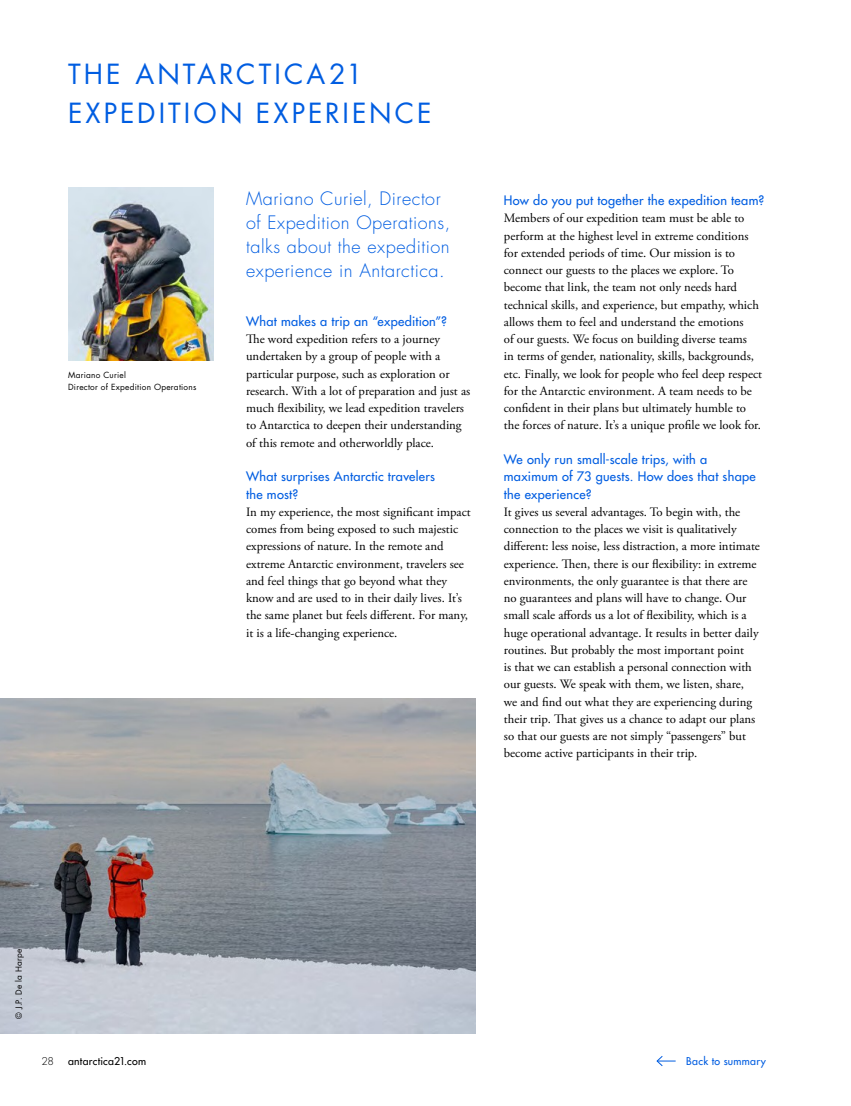
<style>
.page{position:relative;width:851px;height:1106px;background:#fff}
.page>*{position:absolute;margin:0;border:0;box-sizing:border-box;transform-origin:0 0}
.t1{font:27px/39px "Futura Std";letter-spacing:.11em;color:#005de1}
.t2{font:300 18px/24px "Futura Std";letter-spacing:.03em;color:#005de1}
.t3{font:12.75px/17.2px "Adobe Garamond Pro";color:#000}
.t4{font:500 12.75px/17.2px "Futura Std";letter-spacing:.025em;color:#005de1}
.t5{font:500 10.5px "Futura Std";letter-spacing:.025em;color:#000}
.t6{font:500 10.5px "Futura Std";letter-spacing:.03em;color:#005de1}
.t7{font:300 10.5px "Futura Std";color:#000}
.t8{font:8.25px/12px "Futura Std";letter-spacing:.03em;color:#000}
</style>
<div class="page">
<img style="left:0;top:698px;width:475px;height:336px">
<img style="left:68px;top:188px;width:145px;height:172px">
<svg style="left:656px;top:1056px;width:19px;height:10px"></svg>
<h1 class="t1" style="left:68px;top:55px;width:365px">THE ANTARCTICA21<br>EXPEDITION EXPERIENCE</h1>
<p class="t8" style="left:68px;top:369px;width:130px">Mariano Curiel<br>Director of Expedition Operations</p>
<h2 class="t2" style="left:246px;top:187px;width:206px">Mariano Curiel, Director of Expedition Operations, talks about the expedition experience in Antarctica.</h2>
<p class="t4" style="left:246px;top:313px;width:202px">What makes a trip an “expedition”?</p>
<p class="t3" style="left:246px;top:331px;width:226px">The word expedition refers to a journey undertaken by a group of people with a particular purpose, such as exploration or research. With a lot of preparation and just as much flexibility, we lead expedition travelers to Antarctica to deepen their understanding of this remote and otherworldly place.</p>
<p class="t4" style="left:246px;top:468px;width:190px">What surprises Antarctic travelers the most?</p>
<p class="t3" style="left:246px;top:503px;width:226px">In my experience, the most significant impact comes from being exposed to such majestic expressions of nature. In the remote and extreme Antarctic environment, travelers see and feel things that go beyond what they know and are used to in their daily lives. It’s the same planet but feels different. For many, it is a life-changing experience.</p>
<p class="t4" style="left:504px;top:192px;width:262px">How do you put together the expedition team?</p>
<p class="t3" style="left:504px;top:210px;width:259px">Members of our expedition team must be able to perform at the highest level in extreme conditions for extended periods of time. Our mission is to connect our guests to the places we explore. To become that link, the team not only needs hard technical skills, and experience, but empathy, which allows them to feel and understand the emotions<br>of our guests. We focus on building diverse teams<br>in terms of gender, nationality, skills, backgrounds, etc. Finally, we look for people who feel deep respect for the Antarctic environment. A team needs to be confident in their plans but ultimately humble to the forces of nature. It’s a unique profile we look for.</p>
<p class="t4" style="left:504px;top:451px;width:253px">We only run small-scale trips, with a maximum of 73 guests. How does that shape the experience?</p>
<p class="t3" style="left:504px;top:503px;width:257px">It gives us several advantages. To begin with, the connection to the places we visit is qualitatively different: less noise, less distraction, a more intimate experience. Then, there is our flexibility: in extreme environments, the only guarantee is that there are no guarantees and plans will have to change. Our small scale affords us a lot of flexibility, which is a huge operational advantage. It results in better daily routines. But probably the most important point<br>is that we can establish a personal connection with our guests. We speak with them, we listen, share, we and find out what they are experiencing during their trip. That gives us a chance to adapt our plans so that our guests are not simply “passengers” but become active participants in their trip.</p>
<p class="t8" style="left:13px;top:1019px;width:72px;rotate:-90deg">© J.P. De la Harpe</p>
<p class="t7" style="left:41px;top:1054px;width:14px">28</p>
<p class="t5" style="left:68px;top:1054px;width:79px">antarctica21.com</p>
<p class="t6" style="left:686px;top:1054px;width:81px">Back to summary</p>
</div>
